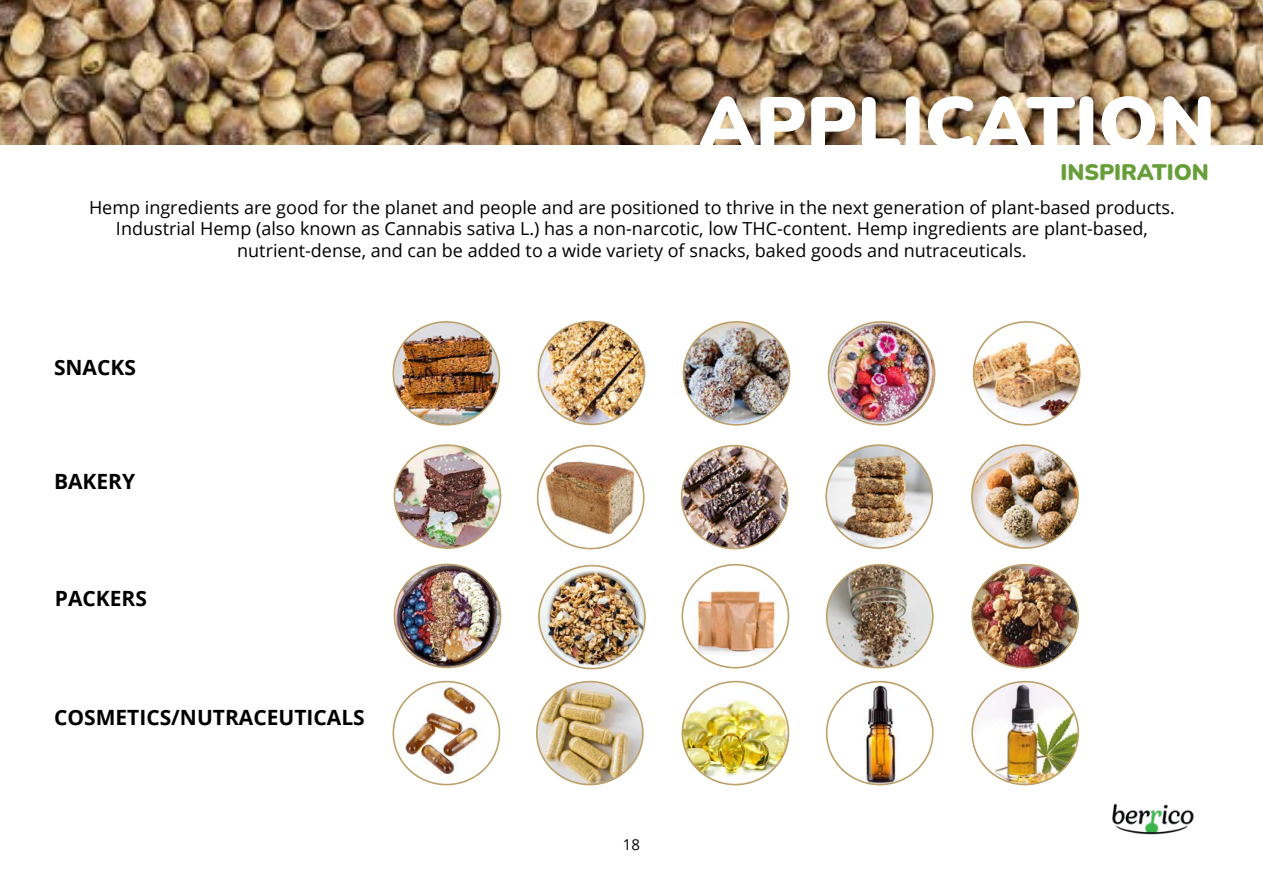
<style>
.page{position:relative;width:1263px;height:893px;background:#fff}
.page>*{position:absolute;margin:0;border:0;box-sizing:border-box;transform-origin:0 0}
.t1{font:900 75px "Nunito";color:#fff}
.t2{font:900 22.5px "Nunito";color:#679e39}
.t3{font:700 21px "Open Sans";color:#000}
.t4{font:18px/21.6px "Open Sans";color:#000;text-align:center}
.t5{font:15px "Open Sans";color:#000}
</style>
<div class="page">
<img style="left:0;top:0;width:1263px;height:145px">
<img style="left:398px;top:687px;width:87px;height:87px">
<div style="left:392px;top:681px;width:108px;height:104px;border:2px solid #bd9f69;border-radius:50%"></div>
<img style="left:684px;top:682px;width:104px;height:103px">
<div style="left:681px;top:681px;width:108px;height:104px;border:2px solid #bd9f69;border-radius:50%"></div>
<img style="left:974px;top:682px;width:104px;height:103px">
<div style="left:971px;top:681px;width:108px;height:104px;border:2px solid #bd9f69;border-radius:50%"></div>
<img style="left:537px;top:682px;width:106px;height:103px">
<div style="left:536px;top:681px;width:108px;height:104px;border:2px solid #bd9f69;border-radius:50%"></div>
<img style="left:394px;top:445px;width:106px;height:103px">
<div style="left:394px;top:444px;width:107px;height:105px;border:2px solid #bd9f69;border-radius:50%"></div>
<img style="left:683px;top:322px;width:106px;height:103px">
<div style="left:683px;top:321px;width:107px;height:105px;border:2px solid #bd9f69;border-radius:50%"></div>
<img style="left:828px;top:445px;width:104px;height:103px">
<div style="left:825px;top:444px;width:108px;height:105px;border:2px solid #bd9f69;border-radius:50%"></div>
<img style="left:538px;top:460px;width:106px;height:74px">
<div style="left:537px;top:445px;width:107px;height:104px;border:2px solid #bd9f69;border-radius:50%"></div>
<img style="left:828px;top:682px;width:105px;height:103px">
<div style="left:826px;top:681px;width:108px;height:104px;border:2px solid #bd9f69;border-radius:50%"></div>
<img style="left:972px;top:446px;width:106px;height:102px">
<div style="left:971px;top:444px;width:108px;height:105px;border:2px solid #bd9f69;border-radius:50%"></div>
<img style="left:395px;top:322px;width:104px;height:103px">
<div style="left:392px;top:321px;width:108px;height:105px;border:2px solid #bd9f69;border-radius:50%"></div>
<img style="left:682px;top:446px;width:106px;height:103px">
<div style="left:681px;top:445px;width:107px;height:104px;border:2px solid #bd9f69;border-radius:50%"></div>
<img style="left:828px;top:322px;width:107px;height:103px">
<div style="left:828px;top:321px;width:107px;height:105px;border:2px solid #bd9f69;border-radius:50%"></div>
<img style="left:539px;top:566px;width:106px;height:103px">
<div style="left:538px;top:565px;width:108px;height:104px;border:2px solid #bd9f69;border-radius:50%"></div>
<img style="left:973px;top:322px;width:107px;height:103px">
<div style="left:973px;top:321px;width:107px;height:105px;border:2px solid #bd9f69;border-radius:50%"></div>
<img style="left:394px;top:564px;width:106px;height:103px">
<div style="left:394px;top:564px;width:107px;height:104px;border:2px solid #bd9f69;border-radius:50%"></div>
<img style="left:538px;top:321px;width:106px;height:103px">
<div style="left:538px;top:321px;width:107px;height:104px;border:2px solid #bd9f69;border-radius:50%"></div>
<img style="left:827px;top:565px;width:106px;height:103px">
<div style="left:826px;top:564px;width:108px;height:104px;border:2px solid #bd9f69;border-radius:50%"></div>
<img style="left:687px;top:584px;width:97px;height:73px">
<div style="left:681px;top:564px;width:108px;height:104px;border:2px solid #bd9f69;border-radius:50%"></div>
<img style="left:972px;top:565px;width:106px;height:103px">
<div style="left:971px;top:564px;width:108px;height:104px;border:2px solid #bd9f69;border-radius:50%"></div>
<img style="left:1112px;top:803px;width:82px;height:32px">
<h1 class="t1" style="left:698px;top:70px;width:518px">APPLICATION</h1>
<p class="t2" style="left:1060px;top:156px;width:150px">INSPIRATION</p>
<p class="t4" style="left:89px;top:196px;width:1087px">Hemp ingredients are good for the planet and people and are positioned to thrive in the next generation of plant-based products.<br>Industrial Hemp (also known as Cannabis sativa L.) has a non-narcotic, low THC-content. Hemp ingredients are plant-based, nutrient-dense, and can be added to a wide variety of snacks, baked goods and nutraceuticals.</p>
<p class="t3" style="left:54px;top:352px;width:84px">SNACKS</p>
<p class="t3" style="left:54px;top:466px;width:83px">BAKERY</p>
<p class="t3" style="left:55px;top:584px;width:94px">PACKERS</p>
<p class="t3" style="left:54px;top:703px;width:312px">COSMETICS/NUTRACEUTICALS</p>
<p class="t5" style="left:623px;top:834px;width:19px">18</p>
</div>
